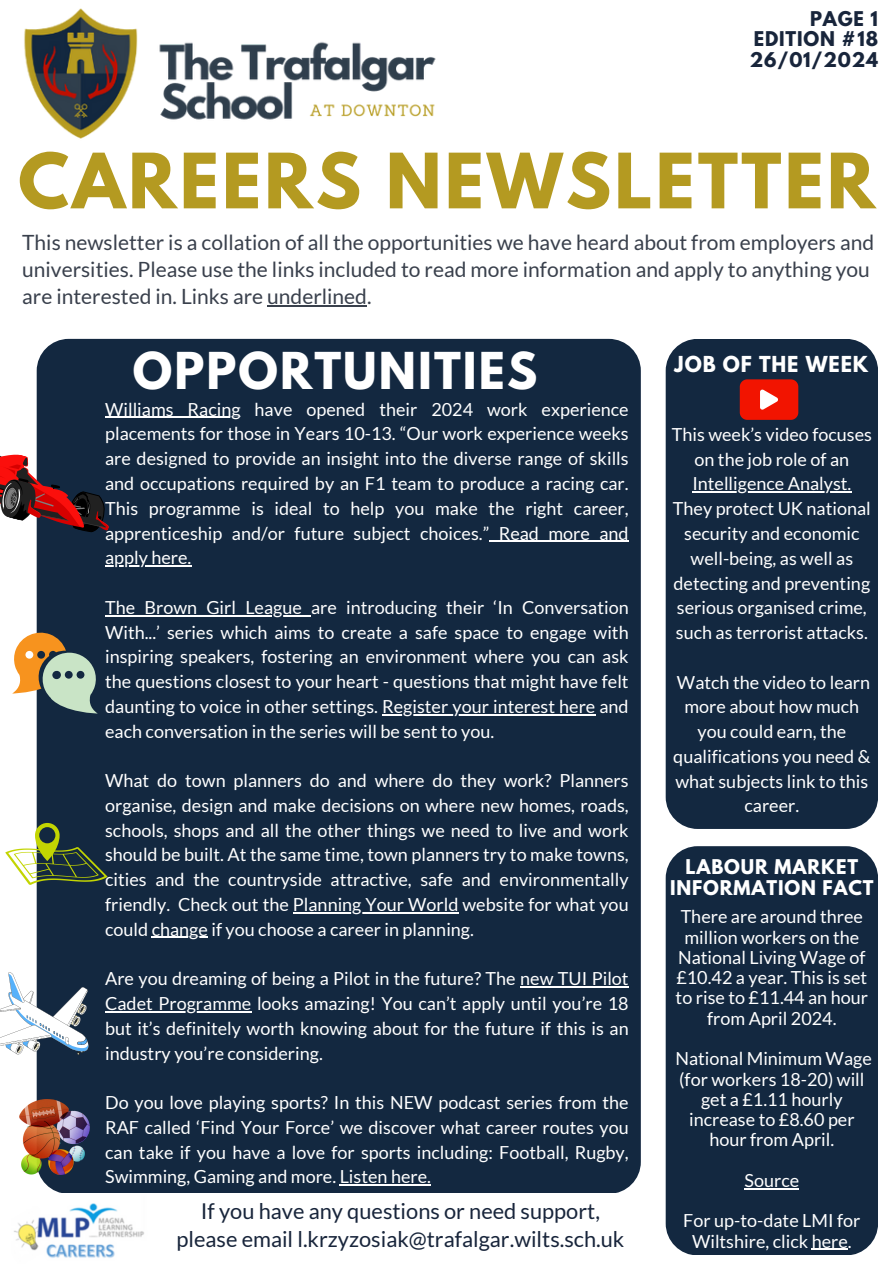
<style>
.page{position:relative;width:893px;height:1264px;background:#fff}
.page>*{position:absolute;margin:0;border:0;box-sizing:border-box;transform-origin:0 0}
.t1{font:700 67.5px "League Spartan";letter-spacing:.045em;color:#b49a21}
.t2{font:700 45px "League Spartan";letter-spacing:.045em;color:#fff}
.t3{font:21.75px/28.2px "Lato";color:#18253b;text-align:center}
.t4{font:21px/27px "Lato";color:#39404c}
.t5{font:700 19.5px "League Spartan";letter-spacing:.045em;color:#fff}
.t6{font:18px/24.8px "Lato";color:#fff;text-align:center}
.t7{font:700 18px/20.2px "League Spartan";letter-spacing:.045em;color:#fff;text-align:center}
.t8{font:700 18px/20.2px "League Spartan";letter-spacing:.045em;color:#18253b;text-align:justify}
</style>
<div class="page">
<div style="left:37px;top:339px;width:603px;height:853px;background:#132840;border-radius:32px"></div>
<div style="left:665px;top:339px;width:213px;height:490px;background:#132840;border-radius:32px"></div>
<div style="left:665px;top:846px;width:213px;height:409px;background:#132840;border-radius:32px"></div>
<img style="left:24px;top:8px;width:412px;height:131px">
<img style="left:14px;top:1203px;width:130px;height:55px">
<hr style="left:267px;top:305px;width:100px;height:1px;background:#39404c">
<hr style="left:105px;top:417px;width:135px;height:1px;background:#fff">
<hr style="left:489px;top:540px;width:139px;height:2px;background:#fff">
<hr style="left:105px;top:565px;width:86px;height:1px;background:#fff">
<hr style="left:105px;top:615px;width:197px;height:1px;background:#fff">
<hr style="left:382px;top:714px;width:213px;height:1px;background:#fff">
<hr style="left:293px;top:912px;width:165px;height:1px;background:#fff">
<hr style="left:152px;top:936px;width:56px;height:2px;background:#fff">
<hr style="left:520px;top:986px;width:108px;height:1px;background:#fff">
<hr style="left:105px;top:1011px;width:146px;height:1px;background:#fff">
<hr style="left:340px;top:1184px;width:91px;height:1px;background:#fff">
<svg style="left:739px;top:379px;width:59px;height:41px;background:#e92a1a"></svg>
<svg style="left:0;top:436px;width:109px;height:98px"></svg>
<svg style="left:12px;top:629px;width:85px;height:84px"></svg>
<svg style="left:5px;top:823px;width:102px;height:61px"></svg>
<svg style="left:0;top:971px;width:89px;height:84px"></svg>
<img style="left:20px;top:1099px;width:70px;height:75px">
<hr style="left:744px;top:1187px;width:55px;height:1px;background:#fff">
<hr style="left:811px;top:1248px;width:36px;height:1px;background:#fff">
<hr style="left:692px;top:491px;width:159px;height:1px;background:#fff">
<p class="t8" style="left:749px;top:11px;width:130px;text-indent:60px">PAGE 1<br>EDITION #18<br>26/01/2024</p>
<p class="t1" style="left:18px;top:148px;width:858px">CAREERS NEWSLETTER</p>
<h3 class="t4" style="left:22px;top:228px;width:853px">This newsletter is a collation of all the opportunities we have heard about from employers and universities. Please use the links included to read more information and apply to anything you are interested in. Links are underlined.</h3>
<p class="t2" style="left:133px;top:348px;width:406px">OPPORTUNITIES</p>
<p class="t6" style="left:105px;top:396px;width:525px;text-align:justify">Williams Racing have opened their 2024 work experience placements for those in Years 10-13. “Our work experience weeks are designed to provide an insight into the diverse range of skills and occupations required by an F1 team to produce a racing car.<br>This programme is ideal to help you make the right career, apprenticeship and/or future subject choices.” Read more and</p>
<p class="t6" style="left:105px;top:545px;width:88px">apply here.</p>
<p class="t6" style="left:105px;top:594px;width:525px;text-align:justify">The Brown Girl League are introducing their ‘In Conversation With...’ series which aims to create a safe space to engage with inspiring speakers, fostering an environment where you can ask the questions closest to your heart - questions that might have felt daunting to voice in other settings. Register your interest here and</p>
<p class="t6" style="left:105px;top:718px;width:390px">each conversation in the series will be sent to you.</p>
<p class="t6" style="left:105px;top:767px;width:525px;text-align:justify">What do town planners do and where do they work? Planners organise, design and make decisions on where new homes, roads, schools, shops and all the other things we need to live and work should be built. At the same time, town planners try to make towns, cities and the countryside attractive, safe and environmentally friendly. Check out the Planning Your World website for what you</p>
<h2 class="t6" style="left:105px;top:916px;width:370px">could change if you choose a career in planning.</h2>
<h4 class="t6" style="left:105px;top:965px;width:525px">Are you dreaming of being a Pilot in the future? The new TUI Pilot</h4>
<p class="t6" style="left:105px;top:990px;width:525px;text-align:justify">Cadet Programme looks amazing! You can’t apply until you’re 18 but it’s definitely worth knowing about for the future if this is an industry you’re considering.</p>
<p class="t6" style="left:105px;top:1089px;width:525px;text-align:left">Do you love playing sports? In this NEW podcast series from the<br>RAF called ‘Find Your Force’ we discover what career routes you</p>
<p class="t6" style="left:105px;top:1139px;width:525px;text-align:left">can take if you have a love for sports including: Football, Rugby,<br>Swimming, Gaming and more. Listen here.</p>
<p class="t3" style="left:176px;top:1196px;width:449px">If you have any questions or need support, please email l.krzyzosiak@trafalgar.wilts.sch.uk</p>
<h1 class="t5" style="left:674px;top:354px;width:195px">JOB OF THE WEEK</h1>
<p class="t6" style="left:671px;top:421px;width:202px">This week’s video focuses on the job role of an</p>
<p class="t6" style="left:673px;top:471px;width:199px">Intelligence Analyst.<br>They protect UK national security and economic well-being, as well as</p>
<p class="t6" style="left:673px;top:570px;width:198px;text-align:left">detecting and preventing serious organised crime, such as terrorist attacks.</p>
<p class="t6" style="left:677px;top:669px;width:195px">Watch the video to learn more about how much</p>
<h3 class="t6" style="left:673px;top:718px;width:199px">you could earn, the qualifications you need &amp; what subjects link to this career.</h3>
<p class="t7" style="left:670px;top:859px;width:205px">LABOUR MARKET<br>INFORMATION FACT</p>
<p class="t6" style="left:675px;top:906px;width:194px;line-height:20.2px">There are around three million workers on the<br>National Living Wage of £10.42 a year. This is set to rise to £11.44 an hour from April 2024.</p>
<p class="t6" style="left:675px;top:1048px;width:198px;line-height:20.2px">National Minimum Wage (for workers 18-20) will get a £1.11 hourly increase to £8.60 per hour from April.</p>
<p class="t6" style="left:744px;top:1167px;width:56px">Source</p>
<h4 class="t6" style="left:683px;top:1210px;width:179px;line-height:20.2px">For up-to-date LMI for<br>Wiltshire, click here.</h4>
</div>
